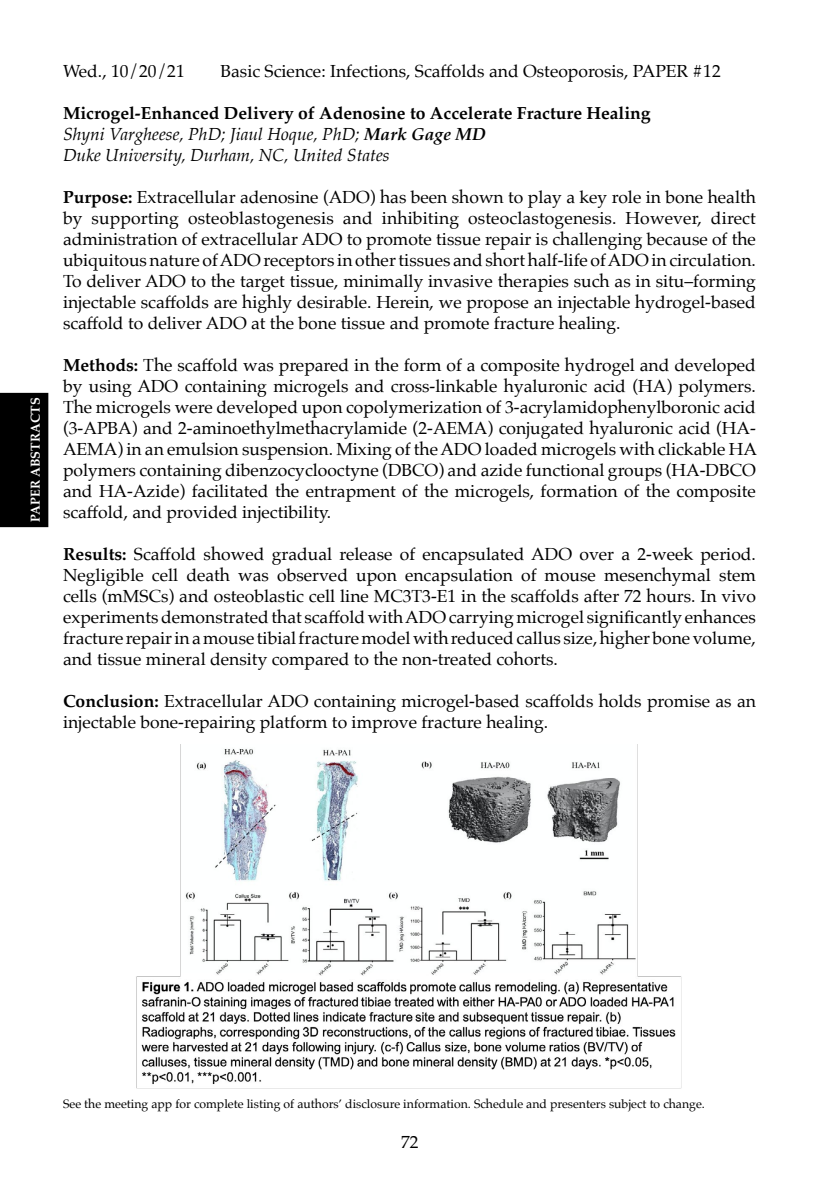
<style>
.page{position:relative;width:819px;height:1197px;background:#fff}
.page>*{position:absolute;margin:0;border:0;box-sizing:border-box;transform-origin:0 0}
.t1{font:17.5px/21px "Palatino";color:#000;text-align:justify}
.t2{font:italic 17.5px "Palatino";color:#000}
.t3{font:700 17.5px "Palatino";color:#000}
.t4{font:700 13.12px "Palatino";color:#fff}
.t5{font:12.25px "Palatino";color:#000}
.s1{font-weight:700}
</style>
<div class="page">
<div style="left:0;top:393px;width:48px;height:134px;background:#000"></div>
<img style="left:136px;top:744px;width:546px;height:345px">
<p class="t4" style="left:24px;top:522px;width:125px;rotate:-90deg">PAPER ABSTRACTS</p>
<p class="t1" style="left:63px;top:61px;width:123px">Wed., 10/20/21</p>
<p class="t1" style="left:220px;top:61px;width:502px">Basic Science: Infections, Scaffolds and Osteoporosis, PAPER #12</p>
<p class="t3" style="left:63px;top:99px;width:589px">Microgel-Enhanced Delivery of Adenosine to Accelerate Fracture Healing</p>
<p class="t2" style="left:63px;top:120px;width:424px">Shyni Vargheese, PhD; Jiaul Hoque, PhD; <span class="s1">Mark Gage MD</span></p>
<p class="t2" style="left:63px;top:141px;width:328px">Duke University, Durham, NC, United States</p>
<p class="t1" style="left:63px;top:187px;width:695px"><span class="s1">Purpose:</span> Extracellular adenosine (ADO) has been shown to play a key role in bone health by supporting osteoblastogenesis and inhibiting osteoclastogenesis. However, direct administration of extracellular ADO to promote tissue repair is challenging because of the ubiquitous nature of ADO receptors in other tissues and short half-life of ADO in circulation.<br>To deliver ADO to the target tissue, minimally invasive therapies such as in situ–forming injectable scaffolds are highly desirable. Herein, we propose an injectable hydrogel-based scaffold to deliver ADO at the bone tissue and promote fracture healing.</p>
<p class="t1" style="left:63px;top:355px;width:695px"><span class="s1">Methods:</span> The scaffold was prepared in the form of a composite hydrogel and developed by using ADO containing microgels and cross-linkable hyaluronic acid (HA) polymers.<br>The microgels were developed upon copolymerization of 3-acrylamidophenylboronic acid (3-APBA) and 2-aminoethylmethacrylamide (2-AEMA) conjugated hyaluronic acid (HA-AEMA) in an emulsion suspension. Mixing of the ADO loaded microgels with clickable HA polymers containing dibenzocyclooctyne (DBCO) and azide functional groups (HA-DBCO and HA-Azide) facilitated the entrapment of the microgels, formation of the composite scaffold, and provided injectibility.</p>
<p class="t1" style="left:63px;top:544px;width:695px"><span class="s1">Results:</span> Scaffold showed gradual release of encapsulated ADO over a 2-week period.<br>Negligible cell death was observed upon encapsulation of mouse mesenchymal stem cells (mMSCs) and osteoblastic cell line MC3T3-E1 in the scaffolds after 72 hours. In vivo experiments demonstrated that scaffold with ADO carrying microgel significantly enhances fracture repair in a mouse tibial fracture model with reduced callus size, higher bone volume, and tissue mineral density compared to the non-treated cohorts.</p>
<p class="t1" style="left:63px;top:691px;width:695px"><span class="s1">Conclusion:</span> Extracellular ADO containing microgel-based scaffolds holds promise as an injectable bone-repairing platform to improve fracture healing.</p>
<p class="t5" style="left:63px;top:1094px;width:643px">See the meeting app for complete listing of authors’ disclosure information. Schedule and presenters subject to change.</p>
<p class="t1" style="left:401px;top:1132px;width:19px">72</p>
</div>
